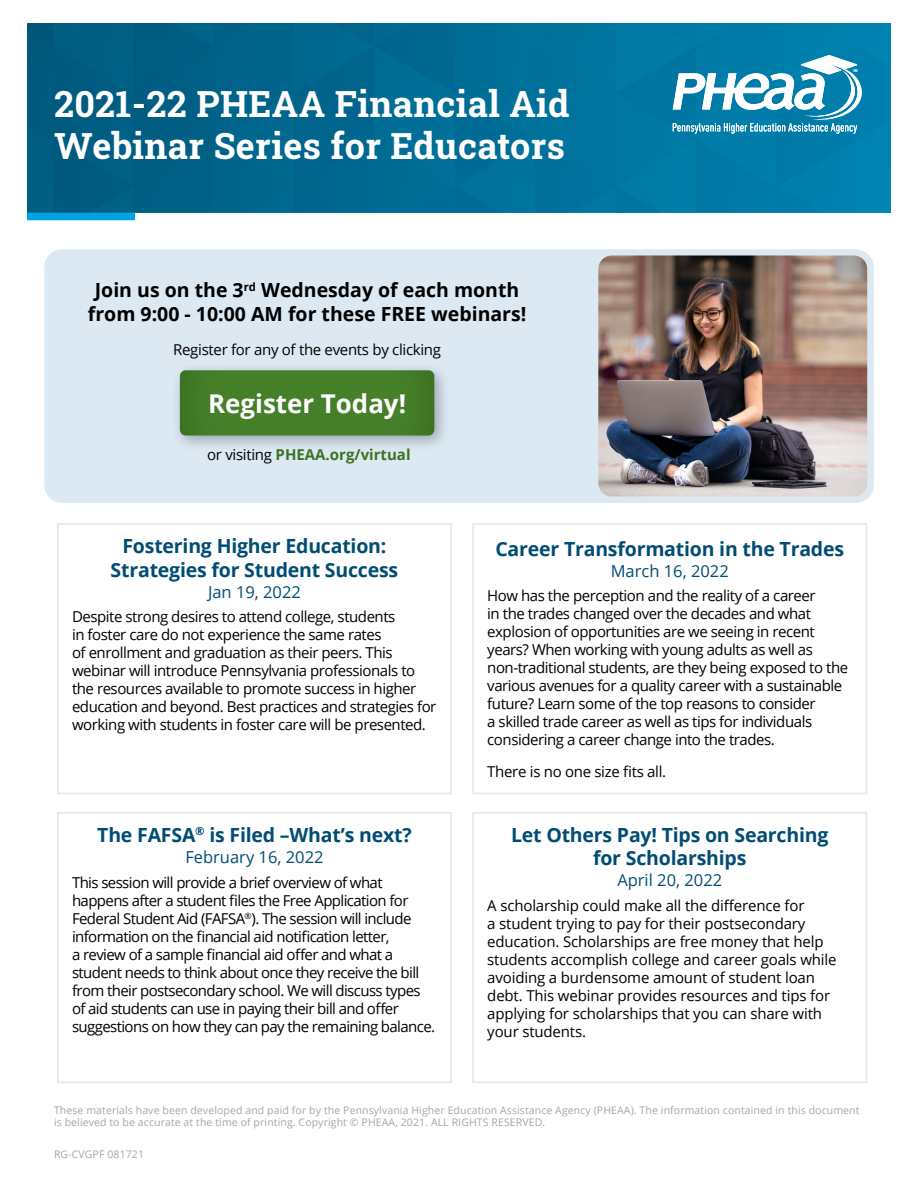
<style>
.page{position:relative;width:918px;height:1188px;background:#fff}
.page>*{position:absolute;margin:0;border:0;box-sizing:border-box;transform-origin:0 0}
.t1{font:700 36px/42px "Roboto Slab";letter-spacing:.01em;color:#fff}
.t2{font:700 25.95px "Open Sans";color:#fff}
.t3{font:700 19.5px/23.4px "Open Sans";letter-spacing:-.01em;color:#004c73;text-align:center}
.t4{font:700 19.5px/23.4px "Open Sans";color:#000;text-align:center}
.t5{font:16.5px "Open Sans";color:#004c73}
.t6{font:15px/18px "Open Sans";letter-spacing:-.03em;color:#000}
.t7{font:15px/18px "Open Sans";letter-spacing:-.01em;color:#000}
.t8{font:700 15px "Open Sans";color:#3c7223}
.t9{font:10.5px/12px "Open Sans";letter-spacing:.01em;color:#9fa8ae}
.s1{font-weight:400;color:#000}
</style>
<div class="page">
<div style="left:44px;top:249px;width:830px;height:254px;background:#dce9f3;border-radius:18px"></div>
<img style="left:598px;top:255px;width:269px;height:242px">
<img style="left:27px;top:24px;width:864px;height:189px">
<div style="left:172px;top:362px;width:279px;height:90px;background:#000;opacity:.3"></div>
<svg style="left:180px;top:370px;width:254px;height:66px;background:#467e2b"></svg>
<svg style="left:673px;top:55px;width:190px;height:79px"></svg>
<div style="left:27px;top:213px;width:108px;height:7px;background:#00a4e3"></div>
<svg style="left:57px;top:523px;width:395px;height:271px"></svg>
<svg style="left:472px;top:523px;width:395px;height:271px"></svg>
<svg style="left:57px;top:812px;width:395px;height:271px"></svg>
<svg style="left:472px;top:812px;width:395px;height:271px"></svg>
<h1 class="t1" style="left:54px;top:82px;width:517px">2021-22 PHEAA Financial Aid<br>Webinar Series for Educators</h1>
<p class="t4" style="left:88px;top:278px;width:440px">Join us on the 3<sup>rd</sup> Wednesday of each month from 9:00 - 10:00 AM for these FREE webinars!</p>
<p class="t6" style="left:173px;top:340px;width:269px">Register for any of the events by clicking</p>
<h2 class="t2" style="left:208px;top:385px;width:199px">Register Today!</h2>
<p class="t8" style="left:207px;top:444px;width:205px"><span class="s1">or visiting</span> PHEAA.org/virtual</p>
<p class="t3" style="left:111px;top:534px;width:289px">Fostering Higher Education:<br>Strategies for Student Success</p>
<p class="t5" style="left:208px;top:580px;width:94px">Jan 19, 2022</p>
<p class="t6" style="left:72px;top:608px;width:366px">Despite strong desires to attend college, students<br>in foster care do not experience the same rates<br>of enrollment and graduation as their peers. This webinar will introduce Pennsylvania professionals to the resources available to promote success in higher education and beyond. Best practices and strategies for working with students in foster care will be presented.</p>
<p class="t3" style="left:97px;top:823px;width:316px">The FAFSA<sup>®</sup> is Filed –What’s next?</p>
<p class="t5" style="left:185px;top:846px;width:140px">February 16, 2022</p>
<p class="t6" style="left:72px;top:873px;width:365px">This session will provide a brief overview of what happens after a student files the Free Application for Federal Student Aid (FAFSA<sup>®</sup>). The session will include information on the financial aid notification letter,<br>a review of a sample financial aid offer and what a student needs to think about once they receive the bill from their postsecondary school. We will discuss types of aid students can use in paying their bill and offer suggestions on how they can pay the remaining balance.</p>
<p class="t3" style="left:495px;top:536px;width:350px">Career Transformation in the Trades</p>
<p class="t5" style="left:611px;top:559px;width:120px">March 16, 2022</p>
<p class="t6" style="left:487px;top:587px;width:362px">How has the perception and the reality of a career<br>in the trades changed over the decades and what explosion of opportunities are we seeing in recent years? When working with young adults as well as non-traditional students, are they being exposed to the various avenues for a quality career with a sustainable future? Learn some of the top reasons to consider<br>a skilled trade career as well as tips for individuals considering a career change into the trades.</p>
<p class="t6" style="left:487px;top:762px;width:180px">There is no one size fits all.</p>
<p class="t3" style="left:511px;top:823px;width:319px">Let Others Pay! Tips on Searching for Scholarships</p>
<p class="t5" style="left:617px;top:869px;width:106px">April 20, 2022</p>
<p class="t7" style="left:487px;top:896px;width:351px">A scholarship could make all the difference for<br>a student trying to pay for their postsecondary education. Scholarships are free money that help students accomplish college and career goals while avoiding a burdensome amount of student loan debt. This webinar provides resources and tips for applying for scholarships that you can share with your students.</p>
<p class="t9" style="left:54px;top:1103px;width:807px">These materials have been developed and paid for by the Pennsylvania Higher Education Assistance Agency (PHEAA). The information contained in this document is believed to be accurate at the time of printing. Copyright © PHEAA, 2021. ALL RIGHTS RESERVED.</p>
<p class="t9" style="left:54px;top:1148px;width:92px">RG-CVGPF 081721</p>
</div>
